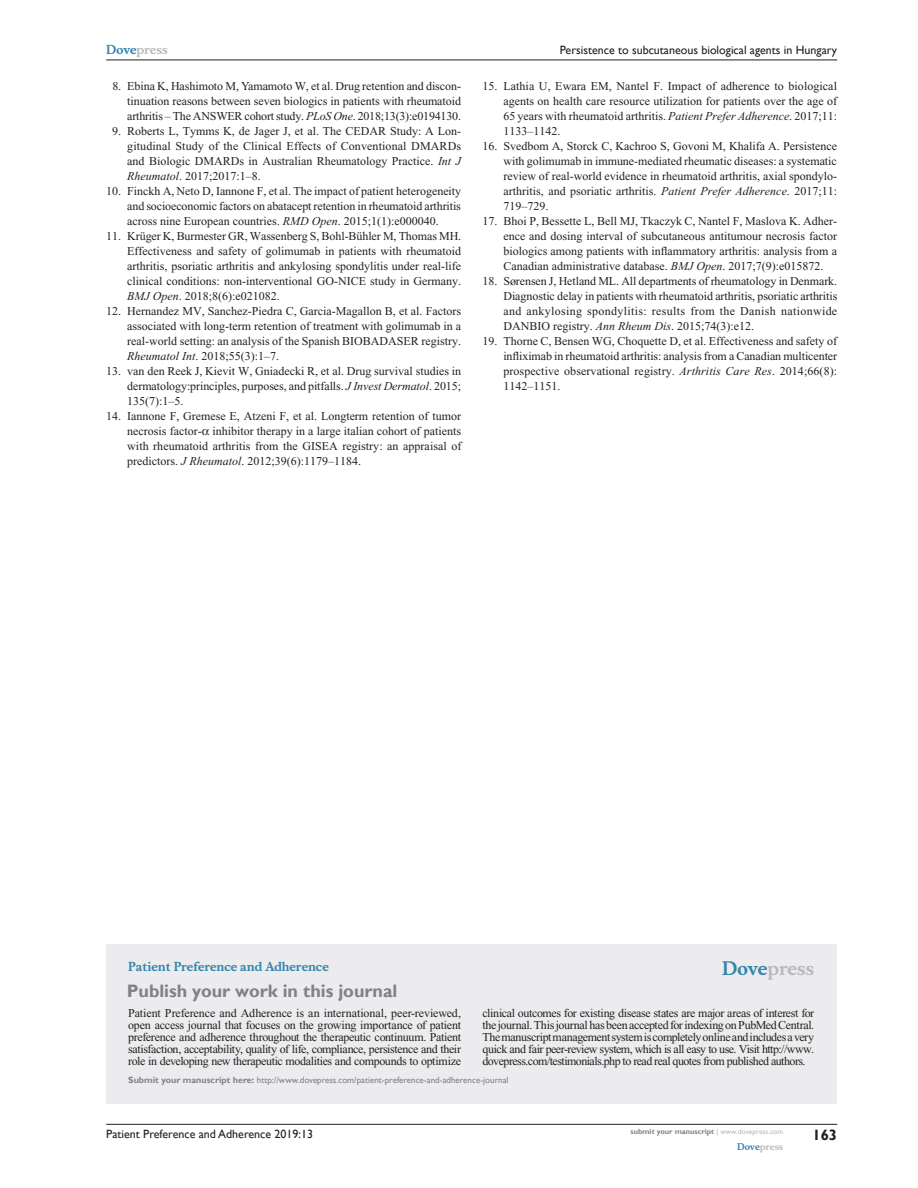
<style>
.page{position:relative;width:918px;height:1188px;background:#fff}
.page>*{position:absolute;margin:0;border:0;box-sizing:border-box;transform-origin:0 0}
.t1{font:700 18px "Gill Sans";color:#808285}
.t2{font:700 18px "Musee";color:#b8b9bc}
.t3{font:700 15px "Gill Sans";color:#231f20}
.RefNL2{font:12px/15px "Times New Roman";color:#231f20;text-align:justify}
.t4{font:12px "Gill Sans";color:#231f20}
.t5{font:700 12px "Musee";color:#3485ae}
.t6{font:700 12px "Musee";color:#b8b9bc}
.t7{font:9px "Gill Sans";color:#808285}
.t8{font:700 9px "Musee";color:#b8b9bc}
.t9{font:700 7.5px "Gill Sans";color:#808285}
.s1{color:#3485ae}
.s2{font-style:italic}
.s3{font-weight:700}
.s4{font-weight:400;color:#b8b9bc}
</style>
<div class="page">
<div style="left:106px;top:944px;width:731px;height:159px;background:#ececee"></div>
<hr style="left:106px;top:1124px;width:731px;height:1px;background:#231f20">
<hr style="left:106px;top:60px;width:731px;height:1px;background:#231f20">
<p class="t6" style="left:106px;top:43px;width:63px"><span class="s1">Dove</span>press</p>
<p class="RefNL2" style="left:127px;top:79px;width:335px;text-indent:-15px">8. Ebina K, Hashimoto M, Yamamoto W, et al. Drug retention and discon&shy;tinuation reasons between seven biologics in patients with rheumatoid arthritis – The ANSWER cohort study. <span class="s2">PLoS One</span>. 2018;13(3):e0194130.</p>
<p class="RefNL2" style="left:127px;top:124px;width:335px;text-indent:-15px">9. Roberts L, Tymms K, de Jager J, et al. The CEDAR Study: A Lon&shy;gitudinal Study of the Clinical Effects of Conventional DMARDs and Biologic DMARDs in Australian Rheumatology Practice. <span class="s2">Int J Rheumatol</span>. 2017;2017:1–8.</p>
<p class="RefNL2" style="left:127px;top:184px;width:336px;text-indent:-21px">10. Finckh A, Neto D, Iannone F, et al. The impact of patient heterogeneity and socioeconomic factors on abatacept retention in rheumatoid arthritis across nine European countries. <span class="s2">RMD Open</span>. 2015;1(1):e000040.</p>
<p class="RefNL2" style="left:127px;top:229px;width:336px;text-indent:-21px">11. Krüger K, Burmester GR, Wassenberg S, Bohl-Bühler M, Thomas MH.<br>Effectiveness and safety of golimumab in patients with rheumatoid arthritis, psoriatic arthritis and ankylosing spondylitis under real-life clinical conditions: non-interventional GO-NICE study in Germany.<br><span class="s2">BMJ Open</span>. 2018;8(6):e021082.</p>
<p class="RefNL2" style="left:127px;top:304px;width:335px;text-indent:-21px">12. Hernandez MV, Sanchez-Piedra C, Garcia-Magallon B, et al. Factors associated with long-term retention of treatment with golimumab in a real-world setting: an analysis of the Spanish BIOBADASER registry.<br><span class="s2">Rheumatol Int</span>. 2018;55(3):1–7.</p>
<p class="RefNL2" style="left:127px;top:364px;width:335px;text-indent:-21px">13. van den Reek J, Kievit W, Gniadecki R, et al. Drug survival studies in dermatology:principles, purposes, and pitfalls. <span class="s2">J Invest Dermatol</span>. 2015; 135(7):1–5.</p>
<p class="RefNL2" style="left:127px;top:409px;width:336px;text-indent:-21px">14. Iannone F, Gremese E, Atzeni F, et al. Longterm retention of tumor necrosis factor- inhibitor therapy in a large italian cohort of patients with rheumatoid arthritis from the GISEA registry: an appraisal of predictors. <span class="s2">J Rheumatol</span>. 2012;39(6):1179–1184.</p>
<p class="t4" style="left:560px;top:43px;width:279px">Persistence to subcutaneous biological agents in Hungary</p>
<p class="RefNL2" style="left:503px;top:79px;width:335px;text-indent:-21px">15. Lathia U, Ewara EM, Nantel F. Impact of adherence to biological agents on health care resource utilization for patients over the age of 65 years with rheumatoid arthritis. <span class="s2">Patient Prefer Adherence</span>. 2017;11:<br>1133–1142.</p>
<p class="RefNL2" style="left:503px;top:139px;width:335px;text-indent:-21px">16. Svedbom A, Storck C, Kachroo S, Govoni M, Khalifa A. Persistence with golimumab in immune-mediated rheumatic diseases: a systematic review of real-world evidence in rheumatoid arthritis, axial spondylo&shy;arthritis, and psoriatic arthritis. <span class="s2">Patient Prefer Adherence</span>. 2017;11:<br>719–729.</p>
<p class="RefNL2" style="left:503px;top:214px;width:335px;text-indent:-21px">17. Bhoi P, Bessette L, Bell MJ, Tkaczyk C, Nantel F, Maslova K. Adher&shy;ence and dosing interval of subcutaneous antitumour necrosis factor biologics among patients with inflammatory arthritis: analysis from a Canadian administrative database. <span class="s2">BMJ Open</span>. 2017;7(9):e015872.</p>
<p class="RefNL2" style="left:503px;top:274px;width:336px;text-indent:-21px">18. Sørensen J, Hetland ML. All departments of rheumatology in Denmark.<br>Diagnostic delay in patients with rheumatoid arthritis, psoriatic arthritis and ankylosing spondylitis: results from the Danish nationwide DANBIO registry. <span class="s2">Ann Rheum Dis</span>. 2015;74(3):e12.</p>
<p class="RefNL2" style="left:503px;top:334px;width:335px;text-indent:-21px">19. Thorne C, Bensen WG, Choquette D, et al. Effectiveness and safety of infliximab in rheumatoid arthritis: analysis from a Canadian multicenter prospective observational registry. <span class="s2">Arthritis Care Res</span>. 2014;66(8):<br>1142–1151.</p>
<p class="t5" style="left:128px;top:959px;width:202px">Patient Preference and Adherence</p>
<h1 class="t1" style="left:127px;top:980px;width:272px">Publish your work in this journal</h1>
<h1 class="t2" style="left:722px;top:958px;width:94px"><span class="s1">Dove</span>press</h1>
<p class="RefNL2" style="left:128px;top:1007px;width:334px;line-height:12px">Patient Preference and Adherence is an international, peer-reviewed, open access journal that focuses on the growing importance of patient preference and adherence throughout the therapeutic continuum. Patient satisfaction, acceptability, quality of life, compliance, persistence and their role in developing new therapeutic modalities and compounds to optimize</p>
<p class="RefNL2" style="left:482px;top:1007px;width:333px;line-height:12px">clinical outcomes for existing disease states are major areas of interest for the journal. This journal has been accepted for indexing on PubMed Central.<br>The manuscript management system is completely online and includes a very quick and fair peer-review system, which is all easy to use. Visit http://www. dovepress.com/testimonials.php to read real quotes from published authors.</p>
<p class="t7" style="left:128px;top:1075px;width:382px"><span class="s3">Submit your manuscript here:</span> http://www.dovepress.com/patient-preference-and-adherence-journal</p>
<p class="t4" style="left:106px;top:1127px;width:209px">Patient Preference and Adherence 2019:13</p>
<p class="t9" style="left:631px;top:1127px;width:154px">submit your manuscript <span class="s4">| www.dovepress.com</span></p>
<p class="t8" style="left:737px;top:1141px;width:48px"><span class="s1">Dove</span>press</p>
<p class="t3" style="left:812px;top:1126px;width:26px">163</p>
</div>
